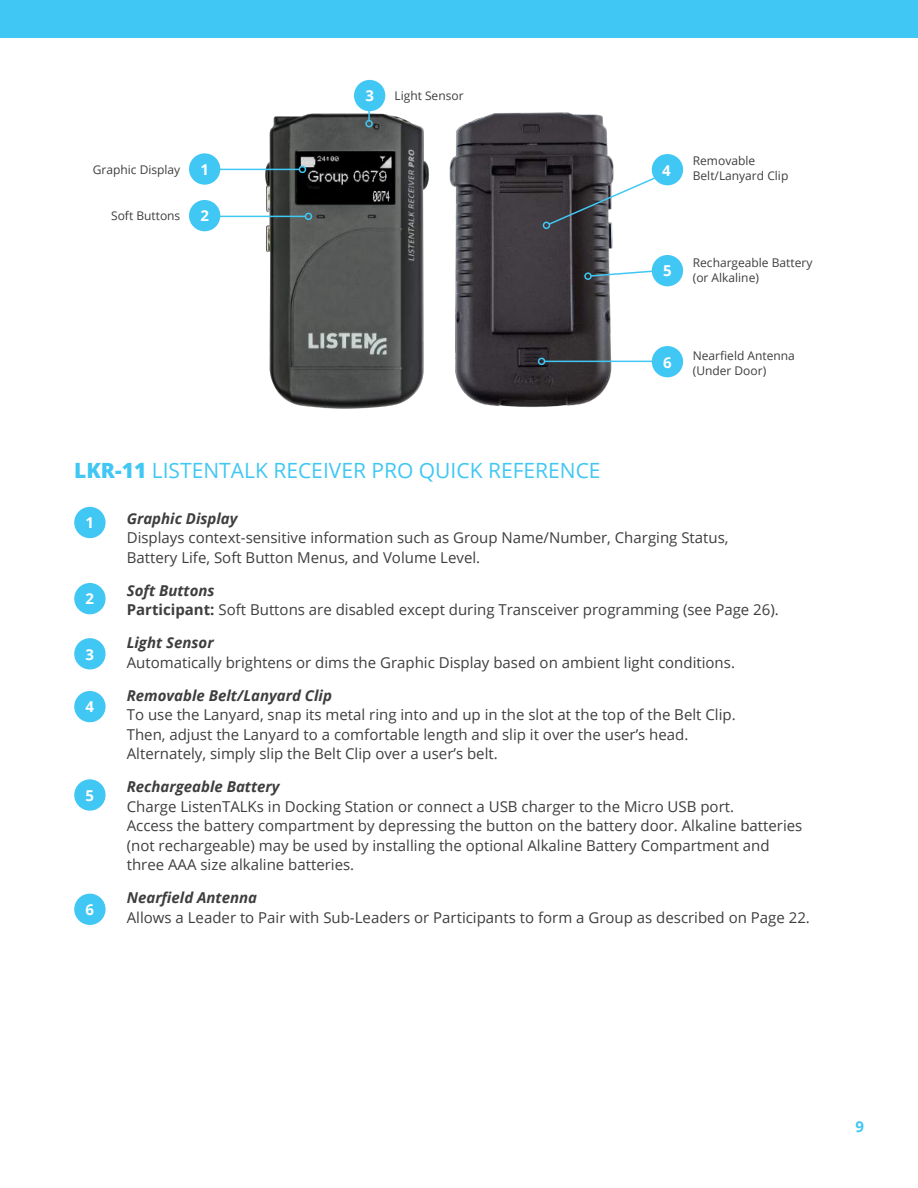
<style>
.page{position:relative;width:918px;height:1188px;background:#fff}
.page>*{position:absolute;margin:0;border:0;box-sizing:border-box;transform-origin:0 0}
.t1{font:21px "Open Sans";color:#40c7f4}
.t2{font:15px/19.5px "Open Sans";color:#3e3e3f}
.t3{font:italic 700 15px "Open Sans";color:#3e3e3f}
.t4{font:700 15px "Open Sans";color:#fff}
.t5{font:700 15px "Open Sans";color:#40c7f4}
.t6{font:12px/15px "Open Sans";color:#3e3e3f}
.s1{font-weight:800}
.s2{font-weight:700;font-style:italic}
.s3{font-weight:700}
</style>
<div class="page">
<div style="left:0;top:0;width:918px;height:37px;background:#40c7f4"></div>
<div style="left:74px;top:507px;width:32px;height:31px;background:#40c7f4;border-radius:50%"></div>
<div style="left:74px;top:583px;width:32px;height:31px;background:#40c7f4;border-radius:50%"></div>
<div style="left:74px;top:638px;width:32px;height:31px;background:#40c7f4;border-radius:50%"></div>
<div style="left:74px;top:691px;width:32px;height:31px;background:#40c7f4;border-radius:50%"></div>
<div style="left:74px;top:779px;width:32px;height:32px;background:#40c7f4;border-radius:50%"></div>
<div style="left:74px;top:894px;width:32px;height:31px;background:#40c7f4;border-radius:50%"></div>
<img style="left:254px;top:108px;width:175px;height:301px">
<img style="left:449px;top:112px;width:171px;height:295px">
<svg style="left:589px;top:269px;width:65px;height:9px"></svg>
<div style="left:584px;top:272px;width:8px;height:8px;border:2px solid #40c7f4;border-radius:50%"></div>
<hr style="left:545px;top:361px;width:115px;height:1px;background:#40c7f4">
<div style="left:538px;top:358px;width:7px;height:7px;border:2px solid #40c7f4;border-radius:50%"></div>
<svg style="left:547px;top:166px;width:133px;height:60px"></svg>
<div style="left:543px;top:222px;width:7px;height:7px;border:2px solid #40c7f4;border-radius:50%"></div>
<hr style="left:368px;top:95px;width:2px;height:26px;background:#40c7f4">
<div style="left:365px;top:120px;width:8px;height:7px;border:2px solid #40c7f4;border-radius:50%"></div>
<div style="left:354px;top:80px;width:31px;height:31px;background:#40c7f4;border-radius:50%"></div>
<div style="left:652px;top:346px;width:31px;height:31px;background:#40c7f4;border-radius:50%"></div>
<div style="left:652px;top:154px;width:31px;height:31px;background:#40c7f4;border-radius:50%"></div>
<div style="left:652px;top:255px;width:31px;height:31px;background:#40c7f4;border-radius:50%"></div>
<hr style="left:204px;top:216px;width:101px;height:1px;background:#40c7f4">
<div style="left:305px;top:213px;width:7px;height:7px;border:2px solid #40c7f4;border-radius:50%"></div>
<div style="left:189px;top:200px;width:31px;height:31px;background:#40c7f4;border-radius:50%"></div>
<hr style="left:204px;top:169px;width:95px;height:1px;background:#40c7f4">
<div style="left:299px;top:166px;width:7px;height:7px;border:2px solid #40c7f4;border-radius:50%"></div>
<div style="left:189px;top:153px;width:31px;height:32px;background:#40c7f4;border-radius:50%"></div>
<p class="t6" style="left:93px;top:161px;width:89px">Graphic Display</p>
<p class="t6" style="left:111px;top:208px;width:71px">Soft Buttons</p>
<p class="t4" style="left:200px;top:159px;width:10px">1</p>
<p class="t4" style="left:200px;top:205px;width:10px">2</p>
<p class="t4" style="left:365px;top:85px;width:10px">3</p>
<p class="t6" style="left:394px;top:88px;width:71px">Light Sensor</p>
<p class="t4" style="left:662px;top:159px;width:10px">4</p>
<p class="t6" style="left:693px;top:153px;width:97px">Removable<br>Belt/Lanyard Clip</p>
<p class="t4" style="left:663px;top:260px;width:10px">5</p>
<p class="t6" style="left:693px;top:255px;width:121px">Rechargeable Battery (or Alkaline)</p>
<p class="t4" style="left:663px;top:351px;width:10px">6</p>
<p class="t6" style="left:693px;top:348px;width:104px">Nearfield Antenna (Under Door)</p>
<h1 class="t1" style="left:74px;top:456px;width:528px"><span class="s1">LKR-11</span> LISTENTALK RECEIVER PRO QUICK REFERENCE</h1>
<p class="t3" style="left:127px;top:508px;width:112px">Graphic Display</p>
<p class="t2" style="left:127px;top:528px;width:603px">Displays context-sensitive information such as Group Name/Number, Charging Status,<br>Battery Life, Soft Button Menus, and Volume Level.</p>
<p class="t2" style="left:127px;top:580px;width:654px"><span class="s2">Soft Buttons<br></span><span class="s3">Participant:</span> Soft Buttons are disabled except during Transceiver programming (see Page 26).</p>
<p class="t3" style="left:127px;top:632px;width:88px">Light Sensor</p>
<p class="t2" style="left:127px;top:652px;width:610px">Automatically brightens or dims the Graphic Display based on ambient light conditions.</p>
<p class="t3" style="left:127px;top:685px;width:207px">Removable Belt/Lanyard Clip</p>
<p class="t2" style="left:127px;top:705px;width:610px">To use the Lanyard, snap its metal ring into and up in the slot at the top of the Belt Clip.<br>Then, adjust the Lanyard to a comfortable length and slip it over the user’s head.<br>Alternately, simply slip the Belt Clip over a user’s belt.</p>
<p class="t3" style="left:127px;top:776px;width:154px">Rechargeable Battery</p>
<p class="t2" style="left:127px;top:796px;width:677px">Charge ListenTALKs in Docking Station or connect a USB charger to the Micro USB port.<br>Access the battery compartment by depressing the button on the battery door. Alkaline batteries (not rechargeable) may be used by installing the optional Alkaline Battery Compartment and three AAA size alkaline batteries.</p>
<p class="t3" style="left:127px;top:887px;width:132px">Nearfield Antenna</p>
<p class="t2" style="left:127px;top:907px;width:685px">Allows a Leader to Pair with Sub-Leaders or Participants to form a Group as described on Page 22.</p>
<p class="t4" style="left:86px;top:512px;width:10px">1</p>
<p class="t4" style="left:86px;top:588px;width:10px">2</p>
<p class="t4" style="left:86px;top:644px;width:10px">3</p>
<p class="t4" style="left:86px;top:696px;width:10px">4</p>
<p class="t4" style="left:86px;top:785px;width:10px">5</p>
<p class="t4" style="left:86px;top:899px;width:10px">6</p>
<p class="t5" style="left:855px;top:1116px;width:10px">9</p>
</div>
